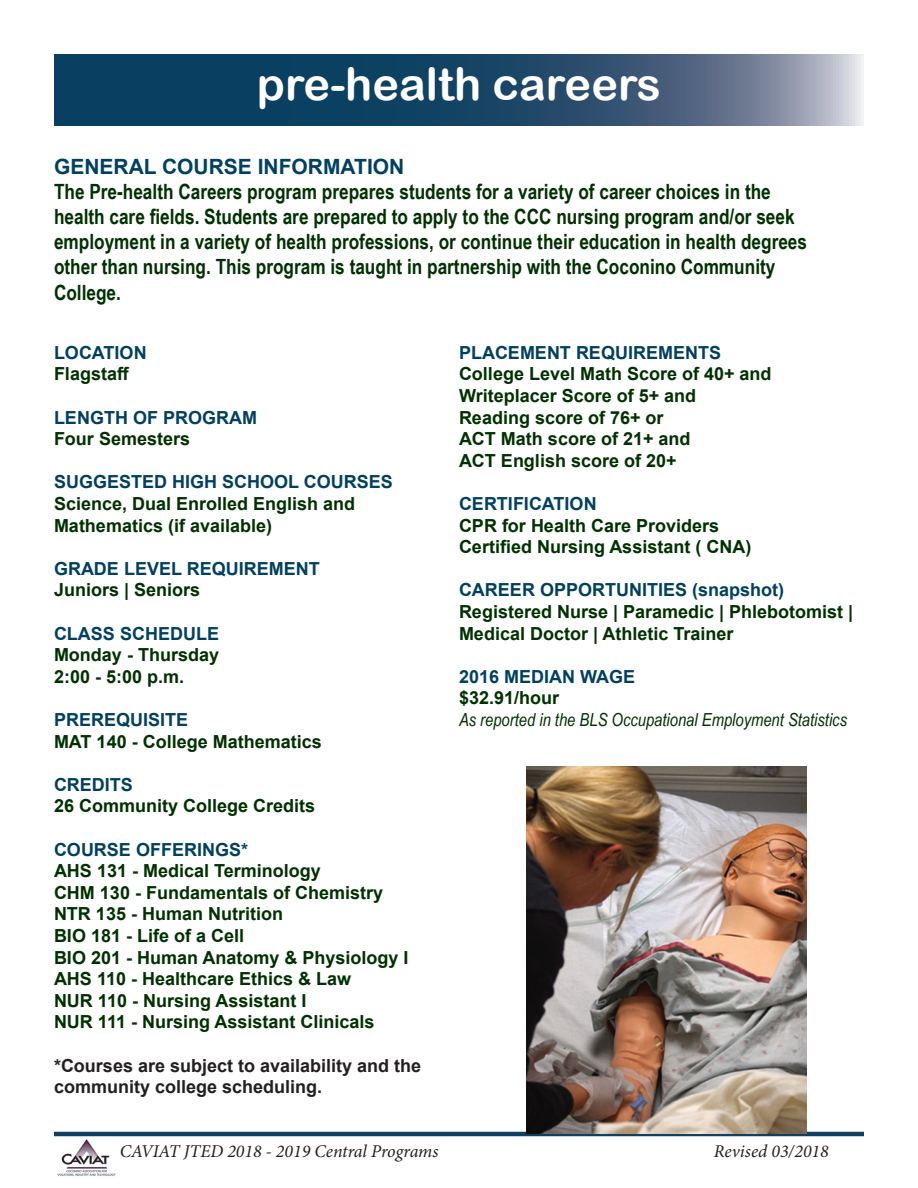
<style>
.page{position:relative;width:918px;height:1188px;background:#fff}
.page>*{position:absolute;margin:0;border:0;box-sizing:border-box;transform-origin:0 0}
.t1{font:45px "Arial Rounded MT Bold";color:#fff}
.t2{font:700 21px "Arial Narrow";color:#003100}
.t3{font:700 21px "Arial";color:#004061}
.t4{font:700 18px/21.6px "Arial";color:#003100}
.t5{font:700 18px "Arial";color:#004061}
.t6{font:700 18px "Arial";color:#231f20}
.t7{font:italic 18px "Arial Narrow";color:#003100}
.t8{font:italic 18px "Minion Pro";color:#231f20}
</style>
<div class="page">
<svg style="left:55px;top:55px;width:808px;height:70px"></svg>
<img style="left:57px;top:1139px;width:59px;height:38px">
<hr style="left:54px;top:1132px;width:810px;height:4px;background:#0f4061">
<img style="left:526px;top:767px;width:281px;height:367px">
<p class="t1" style="left:257px;top:58px;width:406px">pre-health careers</p>
<p class="t3" style="left:54px;top:152px;width:352px">GENERAL COURSE INFORMATION</p>
<p class="t2" style="left:54px;top:176px;width:718px">The Pre-health Careers program prepares students for a variety of career choices in the</p>
<p class="t2" style="left:54px;top:201px;width:742px">health care fields. Students are prepared to apply to the CCC nursing program and/or seek</p>
<p class="t2" style="left:54px;top:226px;width:755px">employment in a variety of health professions, or continue their education in health degrees</p>
<p class="t2" style="left:54px;top:251px;width:723px">other than nursing. This program is taught in partnership with the Coconino Community</p>
<p class="t2" style="left:54px;top:276px;width:68px">College.</p>
<p class="t5" style="left:54px;top:340px;width:94px">LOCATION</p>
<p class="t4" style="left:54px;top:363px;width:77px">Flagstaff</p>
<p class="t5" style="left:54px;top:404px;width:205px">LENGTH OF PROGRAM</p>
<p class="t4" style="left:54px;top:428px;width:138px">Four Semesters</p>
<p class="t5" style="left:54px;top:469px;width:340px">SUGGESTED HIGH SCHOOL COURSES</p>
<p class="t4" style="left:54px;top:493px;width:303px">Science, Dual Enrolled English and</p>
<p class="t4" style="left:54px;top:515px;width:220px">Mathematics (if available)</p>
<p class="t5" style="left:54px;top:556px;width:267px">GRADE LEVEL REQUIREMENT</p>
<p class="t4" style="left:54px;top:579px;width:148px">Juniors | Seniors</p>
<p class="t5" style="left:54px;top:620px;width:167px">CLASS SCHEDULE</p>
<p class="t4" style="left:54px;top:644px;width:167px">Monday - Thursday</p>
<p class="t4" style="left:54px;top:666px;width:132px">2:00 - 5:00 p.m.</p>
<p class="t5" style="left:54px;top:707px;width:136px">PREREQUISITE</p>
<p class="t4" style="left:54px;top:731px;width:269px">MAT 140 - College Mathematics</p>
<p class="t5" style="left:54px;top:772px;width:81px">CREDITS</p>
<p class="t4" style="left:54px;top:795px;width:263px">26 Community College Credits</p>
<p class="t5" style="left:54px;top:836px;width:196px">COURSE OFFERINGS*</p>
<p class="t4" style="left:54px;top:860px;width:268px">AHS 131 - Medical Terminology</p>
<p class="t4" style="left:54px;top:882px;width:331px">CHM 130 - Fundamentals of Chemistry</p>
<p class="t4" style="left:54px;top:903px;width:231px">NTR 135 - Human Nutrition</p>
<p class="t4" style="left:54px;top:925px;width:192px">BIO 181 - Life of a Cell</p>
<p class="t4" style="left:54px;top:947px;width:356px">BIO 201 - Human Anatomy &amp; Physiology I</p>
<p class="t4" style="left:54px;top:968px;width:299px">AHS 110 - Healthcare Ethics &amp; Law</p>
<p class="t4" style="left:54px;top:990px;width:254px">NUR 110 - Nursing Assistant I</p>
<p class="t4" style="left:54px;top:1011px;width:322px">NUR 111 - Nursing Assistant Clinicals</p>
<p class="t6" style="left:54px;top:1052px;width:369px">*Courses are subject to availability and the</p>
<p class="t6" style="left:54px;top:1074px;width:270px">community college scheduling.</p>
<p class="t5" style="left:459px;top:340px;width:264px">PLACEMENT REQUIREMENTS</p>
<p class="t4" style="left:459px;top:363px;width:314px">College Level Math Score of 40+ and</p>
<p class="t4" style="left:459px;top:385px;width:239px">Writeplacer Score of 5+ and</p>
<p class="t4" style="left:459px;top:407px;width:206px">Reading score of 76+ or</p>
<p class="t4" style="left:459px;top:428px;width:233px">ACT Math score of 21+ and</p>
<p class="t4" style="left:459px;top:450px;width:219px">ACT English score of 20+</p>
<p class="t5" style="left:459px;top:491px;width:139px">CERTIFICATION</p>
<p class="t4" style="left:459px;top:515px;width:262px">CPR for Health Care Providers</p>
<p class="t4" style="left:459px;top:536px;width:294px">Certified Nursing Assistant ( CNA)</p>
<p class="t5" style="left:459px;top:577px;width:327px">CAREER OPPORTUNITIES (snapshot)</p>
<p class="t4" style="left:459px;top:601px;width:396px">Registered Nurse | Paramedic | Phlebotomist |<br>Medical Doctor | Athletic Trainer</p>
<p class="t5" style="left:459px;top:664px;width:178px">2016 MEDIAN WAGE</p>
<p class="t4" style="left:459px;top:687px;width:102px">$32.91/hour</p>
<p class="t7" style="left:459px;top:707px;width:390px">As reported in the BLS Occupational Employment Statistics</p>
<p class="t8" style="left:120px;top:1139px;width:320px">CAVIAT JTED 2018 - 2019 Central Programs</p>
<p class="t8" style="left:714px;top:1139px;width:117px">Revised 03/2018</p>
</div>
